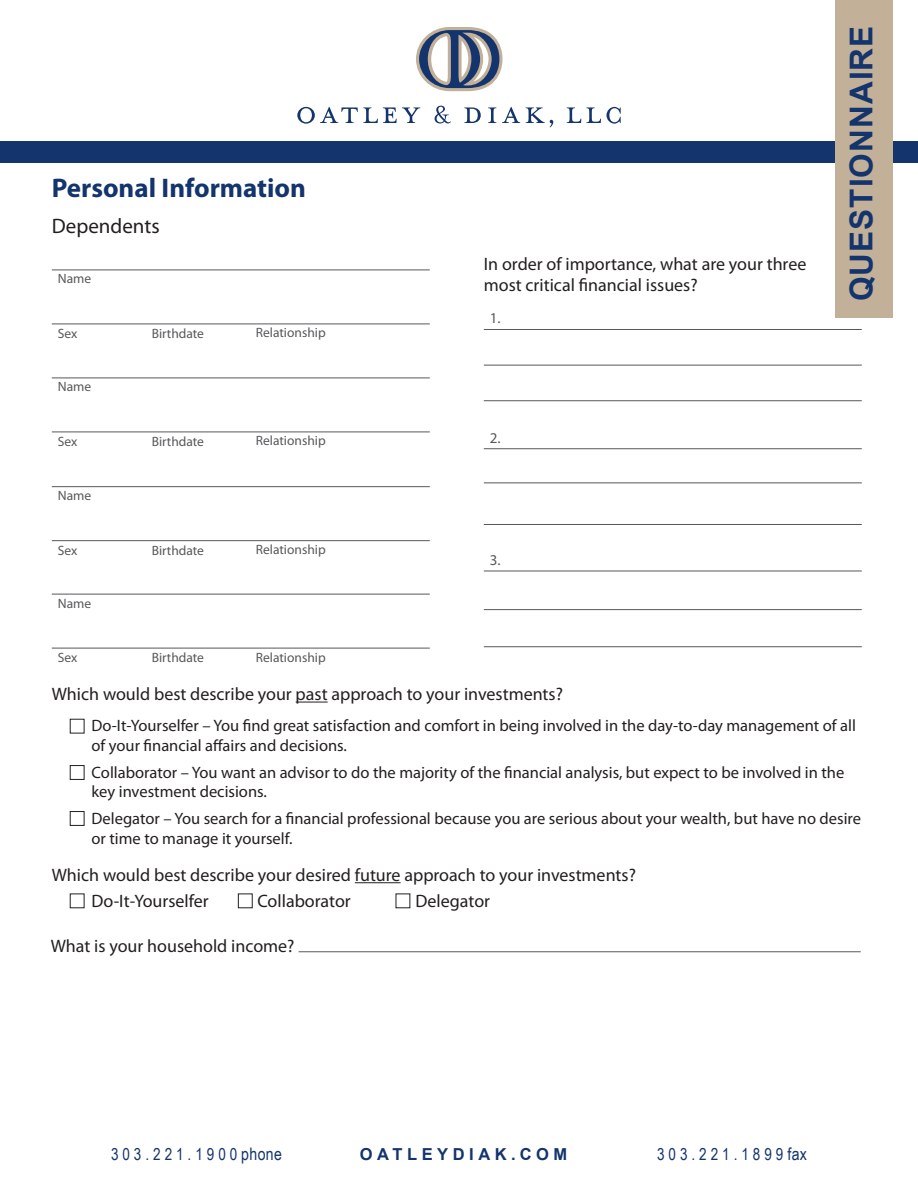
<style>
.page{position:relative;width:918px;height:1188px;background:#fff}
.page>*{position:absolute;margin:0;border:0;box-sizing:border-box;transform-origin:0 0}
.ID_Number{font:700 31.5px "Arial";letter-spacing:.035em;color:#13346d}
.t1{font:700 27px "Myriad Pro";color:#13346d}
.t2{font:21px "Myriad Pro";color:#231f20}
.t3{font:18px/21.6px "Myriad Pro";color:#231f20}
.t4{font:16.5px/19.8px "Myriad Pro";color:#231f20}
.t5{font:16.5px "Arial Narrow";letter-spacing:.24em;color:#13346d}
.t6{font:700 16.5px "Arial";letter-spacing:.275em;color:#13346d}
.t7{font:15px "Myriad Pro";color:#57585a}
.t8{font:13.5px "Myriad Pro";color:#57585a}
.s1{font-size:17.25px}
</style>
<div class="page">
<svg style="left:416px;top:27px;width:87px;height:64px"></svg>
<svg style="left:297px;top:106px;width:324px;height:21px"></svg>
<div style="left:0;top:141px;width:918px;height:22px;background:#13346d"></div>
<div style="left:835px;top:0;width:57px;height:317px;background:#c2b098"></div>
<hr style="left:296px;top:702px;width:32px;height:1px;background:#231f20">
<hr style="left:355px;top:882px;width:46px;height:1px;background:#231f20">
<hr style="left:52px;top:270px;width:378px;height:1px;background:#57585a">
<hr style="left:52px;top:378px;width:378px;height:1px;background:#57585a">
<hr style="left:299px;top:951px;width:562px;height:1px;background:#57585a">
<hr style="left:52px;top:486px;width:378px;height:1px;background:#57585a">
<hr style="left:52px;top:594px;width:378px;height:1px;background:#57585a">
<hr style="left:52px;top:324px;width:378px;height:1px;background:#57585a">
<hr style="left:52px;top:432px;width:378px;height:1px;background:#57585a">
<hr style="left:52px;top:540px;width:378px;height:1px;background:#57585a">
<hr style="left:52px;top:648px;width:378px;height:1px;background:#57585a">
<hr style="left:484px;top:400px;width:378px;height:1px;background:#57585a">
<hr style="left:484px;top:524px;width:378px;height:1px;background:#57585a">
<hr style="left:484px;top:646px;width:378px;height:1px;background:#57585a">
<hr style="left:484px;top:329px;width:378px;height:1px;background:#57585a">
<hr style="left:484px;top:448px;width:378px;height:1px;background:#57585a">
<hr style="left:484px;top:571px;width:378px;height:1px;background:#57585a">
<hr style="left:484px;top:365px;width:378px;height:1px;background:#57585a">
<hr style="left:484px;top:482px;width:378px;height:1px;background:#57585a">
<hr style="left:484px;top:609px;width:378px;height:1px;background:#57585a">
<div style="left:70px;top:765px;width:14px;height:15px;border:1px solid #231f20"></div>
<div style="left:70px;top:811px;width:14px;height:15px;border:1px solid #231f20"></div>
<div style="left:238px;top:894px;width:15px;height:14px;border:1px solid #231f20"></div>
<p class="t1" style="left:52px;top:170px;width:256px">Personal Information</p>
<p class="t2" style="left:52px;top:213px;width:109px">Dependents</p>
<p class="t8" style="left:58px;top:271px;width:35px">Name</p>
<p class="t8" style="left:58px;top:325px;width:21px">Sex</p>
<p class="t8" style="left:58px;top:379px;width:35px">Name</p>
<p class="t8" style="left:58px;top:433px;width:21px">Sex</p>
<p class="t8" style="left:58px;top:487px;width:35px">Name</p>
<p class="t8" style="left:58px;top:542px;width:21px">Sex</p>
<p class="t8" style="left:58px;top:595px;width:35px">Name</p>
<p class="t8" style="left:58px;top:649px;width:21px">Sex</p>
<p class="t8" style="left:152px;top:325px;width:54px">Birthdate</p>
<p class="t8" style="left:256px;top:325px;width:71px">Relationship</p>
<p class="t8" style="left:152px;top:433px;width:54px">Birthdate</p>
<p class="t8" style="left:256px;top:433px;width:71px">Relationship</p>
<p class="t8" style="left:152px;top:542px;width:54px">Birthdate</p>
<p class="t8" style="left:256px;top:541px;width:71px">Relationship</p>
<p class="t8" style="left:152px;top:649px;width:54px">Birthdate</p>
<p class="t8" style="left:256px;top:649px;width:71px">Relationship</p>
<p class="t3" style="left:484px;top:252px;width:324px">In order of importance, what are your three most critical financial issues?</p>
<p class="t7" style="left:490px;top:309px;width:12px">1.</p>
<p class="t7" style="left:490px;top:428px;width:12px">2.</p>
<p class="t7" style="left:490px;top:551px;width:12px">3.</p>
<p class="t3" style="left:52px;top:683px;width:513px">Which would best describe your past approach to your investments?</p>
<p class="ID_Number" style="left:839px;top:301px;width:277px;rotate:-90deg">QUESTIONNAIRE</p>
<p class="t4" style="left:92px;top:716px;width:766px">Do-It-Yourselfer – You find great satisfaction and comfort in being involved in the day-to-day management of all of your financial affairs and decisions.</p>
<p class="t4" style="left:92px;top:762px;width:754px">Collaborator – You want an advisor to do the majority of the financial analysis, but expect to be involved in the key investment decisions.</p>
<p class="t4" style="left:92px;top:808px;width:771px">Delegator – You search for a financial professional because you are serious about your wealth, but have no desire or time to manage it yourself.</p>
<p class="t3" style="left:52px;top:864px;width:586px">Which would best describe your desired future approach to your investments?</p>
<p class="t3" style="left:92px;top:890px;width:119px">Do-It-Yourselfer</p>
<p class="t3" style="left:257px;top:890px;width:95px">Collaborator</p>
<p class="t3" style="left:416px;top:890px;width:76px">Delegator</p>
<p class="t3" style="left:51px;top:934px;width:245px">What is your household income?</p>
<p class="t5" style="left:111px;top:1142px;width:173px">303.221.1900<span class="s1">phone</span></p>
<p class="t6" style="left:360px;top:1143px;width:209px">OATLEYDIAK.COM</p>
<p class="t5" style="left:657px;top:1142px;width:151px">303.221.1899<span class="s1">fax</span></p>
</div>
